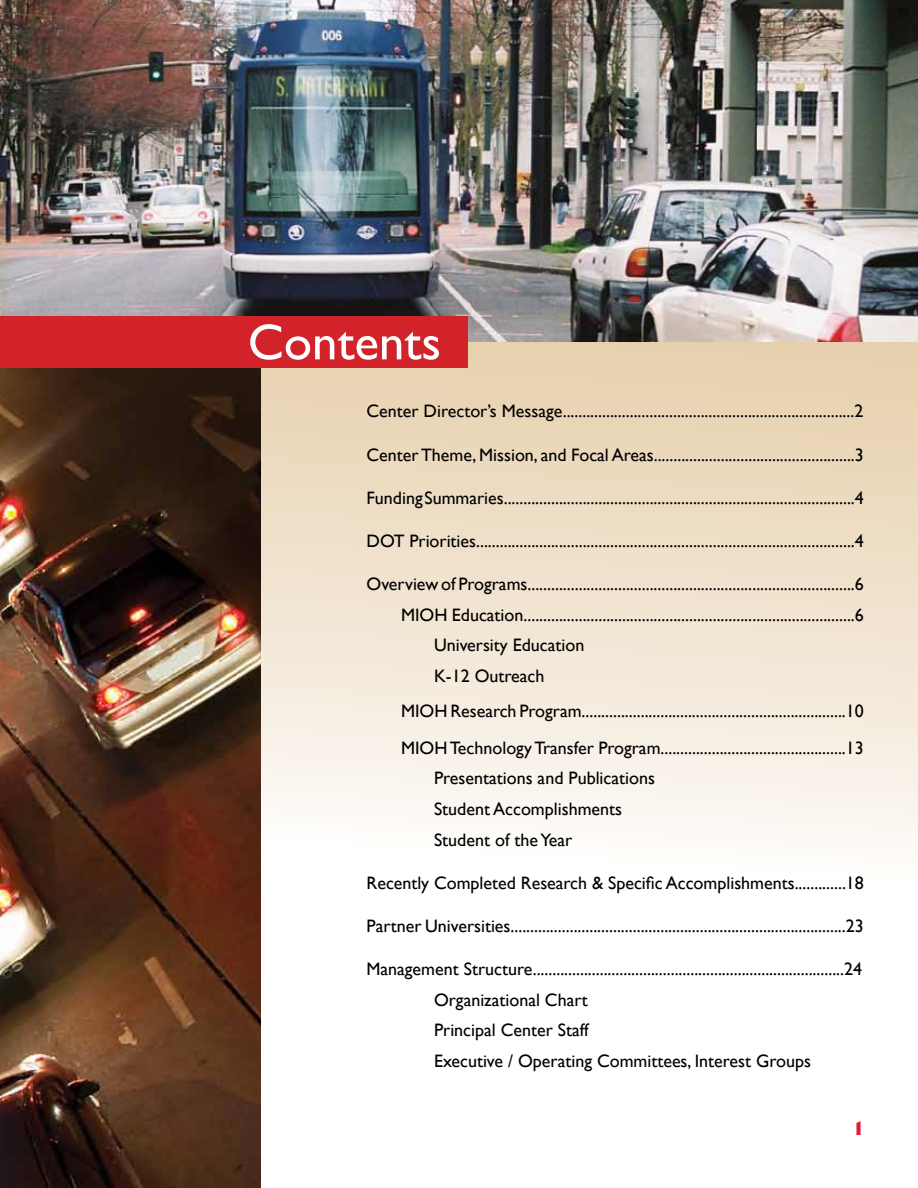
<style>
.page{position:relative;width:918px;height:1188px;background:#fff}
.page>*{position:absolute;margin:0;border:0;box-sizing:border-box;transform-origin:0 0}
.t1{font:51px "Gill Sans";color:#fff}
.t2{font:18px/30.6px "Gill Sans";color:#000}
.t3{font:800 condensed 18px "Gill Sans";color:#e31837}
</style>
<div class="page">
<svg style="left:261px;top:342px;width:657px;height:503px;background:#f1e4d0"></svg>
<img style="left:0;top:367px;width:261px;height:821px">
<img style="left:0;top:0;width:918px;height:342px">
<div style="left:0;top:316px;width:468px;height:51px;background:#d2232a"></div>
<h1 class="t1" style="left:248px;top:313px;width:195px">Contents</h1>
<p class="t2" style="left:367px;top:396px;width:498px">Center Director’s Message..........................................................................2</p>
<p class="t2" style="left:367px;top:440px;width:499px">Center Theme, Mission, and Focal Areas...................................................3</p>
<p class="t2" style="left:367px;top:483px;width:499px">Funding Summaries.........................................................................................4</p>
<p class="t2" style="left:367px;top:526px;width:499px">DOT Priorities................................................................................................4</p>
<p class="t2" style="left:367px;top:569px;width:499px">Overview of Programs...................................................................................6</p>
<p class="t2" style="left:401px;top:600px;width:464px">MIOH Education....................................................................................6</p>
<p class="t2" style="left:434px;top:630px;width:152px">University Education</p>
<p class="t2" style="left:434px;top:661px;width:112px">K-12 Outreach</p>
<p class="t2" style="left:401px;top:693px;width:464px;line-height:36.6px">MIOH Research Program...................................................................10<br>MIOH Technology Transfer Program...............................................13</p>
<p class="t2" style="left:434px;top:763px;width:222px">Presentations and Publications<br>Student Accomplishments<br>Student of the Year</p>
<p class="t2" style="left:367px;top:868px;width:499px">Recently Completed Research &amp; Specific Accomplishments.............18</p>
<p class="t2" style="left:367px;top:911px;width:499px">Partner Universities.....................................................................................23</p>
<p class="t2" style="left:434px;top:954px;width:430px;text-indent:-67px">Management Structure...............................................................................24<br>Organizational Chart<br>Principal Center Staff<br>Executive / Operating Committees, Interest Groups</p>
<p class="t3" style="left:854px;top:1117px;width:12px">1</p>
</div>
